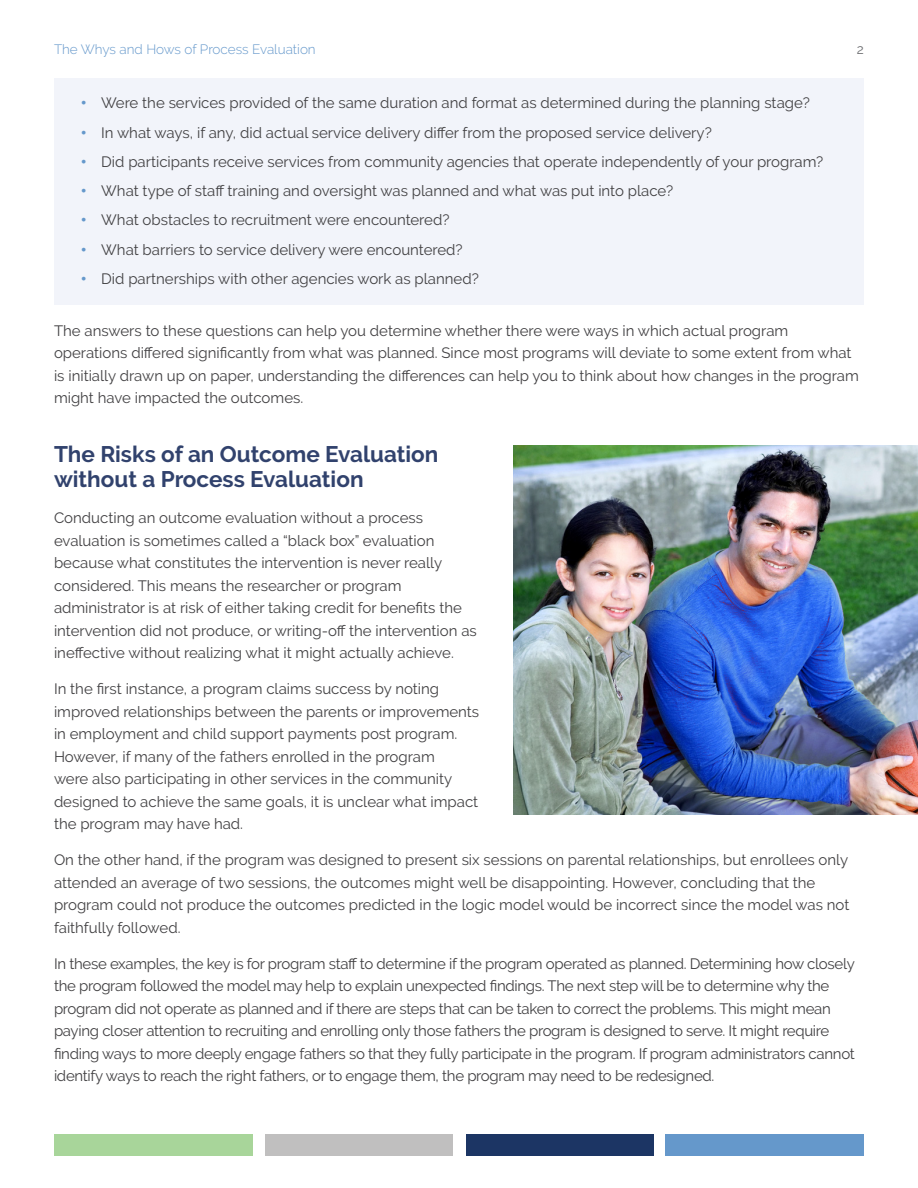
<style>
.page{position:relative;width:918px;height:1188px;background:#fff}
.page>*{position:absolute;margin:0;border:0;box-sizing:border-box;transform-origin:0 0}
.t1{font:700 22.5px/25.5px "Raleway";color:#31426d}
.t2{font:15px/22.5px "Raleway";color:#414042}
.t3{font:15px/22.5px "Raleway";letter-spacing:-.02em;color:#414042}
.t4{font:300 13.5px "Raleway";color:#6598cb}
.t5{font:13.5px "Raleway";color:#6d6e71}
.s1{font-family:"Arial";color:#6598cb}
</style>
<div class="page">
<div style="left:665px;top:1134px;width:199px;height:22px;background:#6598cb"></div>
<div style="left:466px;top:1134px;width:187px;height:22px;background:#1c3564"></div>
<div style="left:265px;top:1134px;width:188px;height:22px;background:#c0bfbf"></div>
<div style="left:54px;top:1134px;width:199px;height:22px;background:#a8d59a"></div>
<div style="left:54px;top:78px;width:810px;height:227px;background:#f2f4fa"></div>
<img style="left:513px;top:446px;width:405px;height:368px">
<p class="t4" style="left:54px;top:41px;width:263px">The Whys and Hows of Process Evaluation</p>
<p class="t5" style="left:857px;top:41px;width:9px">2</p>
<p class="t2" style="left:81px;top:92px;width:730px"><span class="s1">•</span> Were the services provided of the same duration and format as determined during the planning stage?</p>
<p class="t2" style="left:81px;top:121px;width:632px"><span class="s1">•</span> In what ways, if any, did actual service delivery differ from the proposed service delivery?</p>
<p class="t2" style="left:81px;top:150px;width:744px"><span class="s1">•</span> Did participants receive services from community agencies that operate independently of your program?</p>
<p class="t2" style="left:81px;top:180px;width:594px"><span class="s1">•</span> What type of staff training and oversight was planned and what was put into place?</p>
<p class="t2" style="left:81px;top:209px;width:370px"><span class="s1">•</span> What obstacles to recruitment were encountered?</p>
<p class="t2" style="left:81px;top:238px;width:383px"><span class="s1">•</span> What barriers to service delivery were encountered?</p>
<p class="t2" style="left:81px;top:267px;width:399px"><span class="s1">•</span> Did partnerships with other agencies work as planned?</p>
<p class="t2" style="left:54px;top:319px;width:806px">The answers to these questions can help you determine whether there were ways in which actual program operations differed significantly from what was planned. Since most programs will deviate to some extent from what is initially drawn up on paper, understanding the differences can help you to think about how changes in the program might have impacted the outcomes.</p>
<h1 class="t1" style="left:54px;top:441px;width:386px">The Risks of an Outcome Evaluation without a Process Evaluation</h1>
<p class="t2" style="left:54px;top:507px;width:424px">Conducting an outcome evaluation without a process evaluation is sometimes called a “black box” evaluation because what constitutes the intervention is never really considered. This means the researcher or program administrator is at risk of either taking credit for benefits the intervention did not produce, or writing-off the intervention as ineffective without realizing what it might actually achieve.</p>
<p class="t2" style="left:54px;top:678px;width:427px">In the first instance, a program claims success by noting improved relationships between the parents or improvements in employment and child support payments post program.<br>However, if many of the fathers enrolled in the program<br>were also participating in other services in the community designed to achieve the same goals, it is unclear what impact the program may have had.</p>
<p class="t2" style="left:54px;top:849px;width:797px">On the other hand, if the program was designed to present six sessions on parental relationships, but enrollees only attended an average of two sessions, the outcomes might well be disappointing. However, concluding that the program could not produce the outcomes predicted in the logic model would be incorrect since the model was not faithfully followed.</p>
<p class="t3" style="left:54px;top:952px;width:802px">In these examples, the key is for program staff to determine if the program operated as planned. Determining how closely the program followed the model may help to explain unexpected findings. The next step will be to determine why the program did not operate as planned and if there are steps that can be taken to correct the problems. This might mean paying closer attention to recruiting and enrolling only those fathers the program is designed to serve. It might require finding ways to more deeply engage fathers so that they fully participate in the program. If program administrators cannot identify ways to reach the right fathers, or to engage them, the program may need to be redesigned.</p>
</div>
